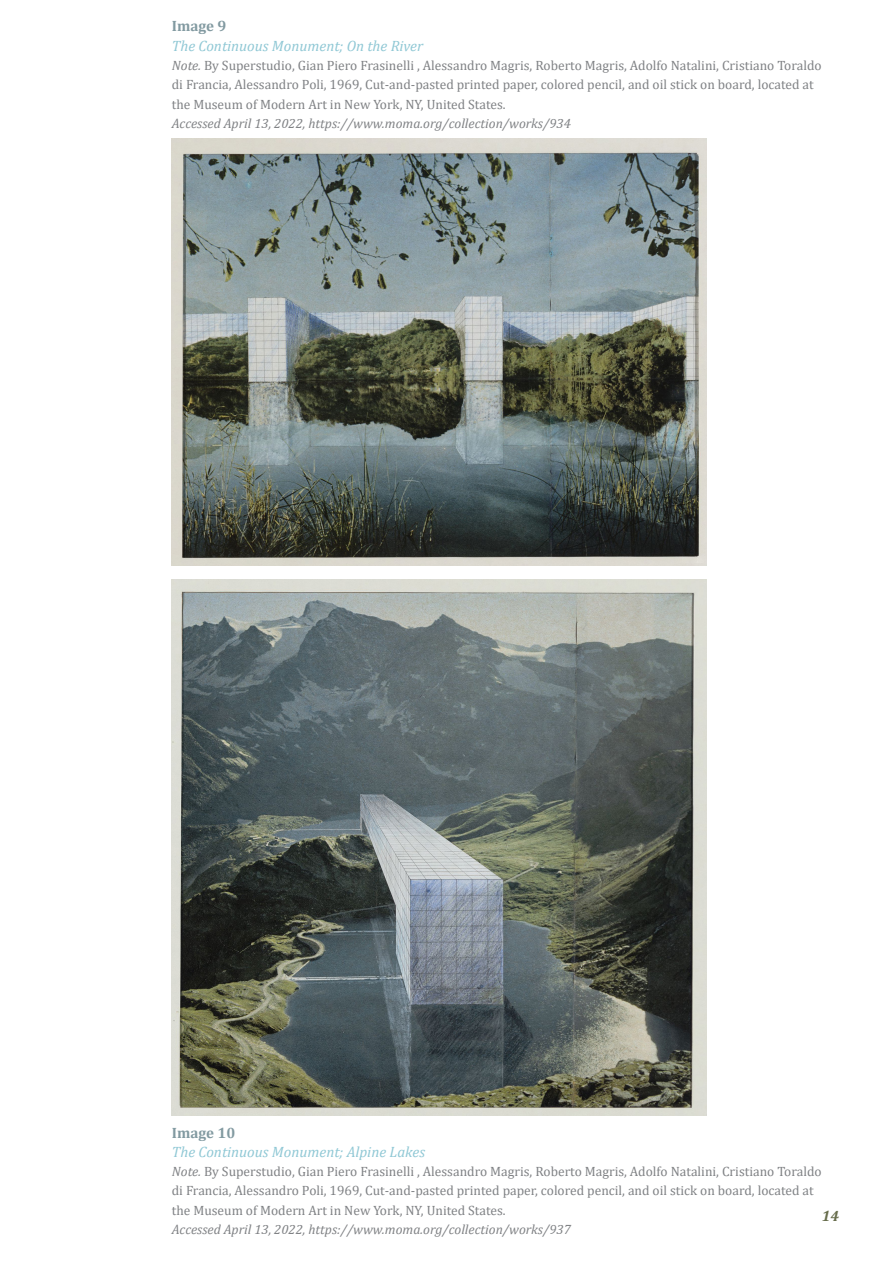
<style>
.page{position:relative;width:893px;height:1263px;background:#fff}
.page>*{position:absolute;margin:0;border:0;box-sizing:border-box;transform-origin:0 0}
.t1{font:italic 15px "Cambria";color:#90c8d5}
.t2{font:700 15px "Cambria";color:#829aa1}
.t3{font:italic 700 15px "Cambria";color:#676d4c}
.t4{font:13.5px/19.5px "Cambria";color:#808285}
.t5{font:italic 13.5px "Cambria";color:#808285}
.s1{font-style:italic}
</style>
<div class="page">
<img style="left:172px;top:138px;width:535px;height:428px">
<img style="left:172px;top:579px;width:535px;height:536px">
<p class="t2" style="left:172px;top:16px;width:56px">Image 9</p>
<p class="t1" style="left:172px;top:35px;width:253px">The Continuous Monument; On the River</p>
<p class="t4" style="left:172px;top:55px;width:651px"><span class="s1">Note.</span> By Superstudio, Gian Piero Frasinelli , Alessandro Magris, Roberto Magris, Adolfo Natalini, Cristiano Toraldo di Francia, Alessandro Poli, 1969, Cut-and-pasted printed paper, colored pencil, and oil stick on board, located at the Museum of Modern Art in New York, NY, United States.</p>
<p class="t5" style="left:172px;top:114px;width:400px">Accessed April 13, 2022, https://www.moma.org/collection/works/934</p>
<p class="t2" style="left:172px;top:1122px;width:65px">Image 10</p>
<p class="t1" style="left:172px;top:1141px;width:255px">The Continuous Monument; Alpine Lakes</p>
<p class="t4" style="left:172px;top:1161px;width:651px"><span class="s1">Note.</span> By Superstudio, Gian Piero Frasinelli , Alessandro Magris, Roberto Magris, Adolfo Natalini, Cristiano Toraldo di Francia, Alessandro Poli, 1969, Cut-and-pasted printed paper, colored pencil, and oil stick on board, located at the Museum of Modern Art in New York, NY, United States.</p>
<p class="t5" style="left:172px;top:1220px;width:400px">Accessed April 13, 2022, https://www.moma.org/collection/works/937</p>
<p class="t3" style="left:822px;top:1205px;width:19px">14</p>
</div>
